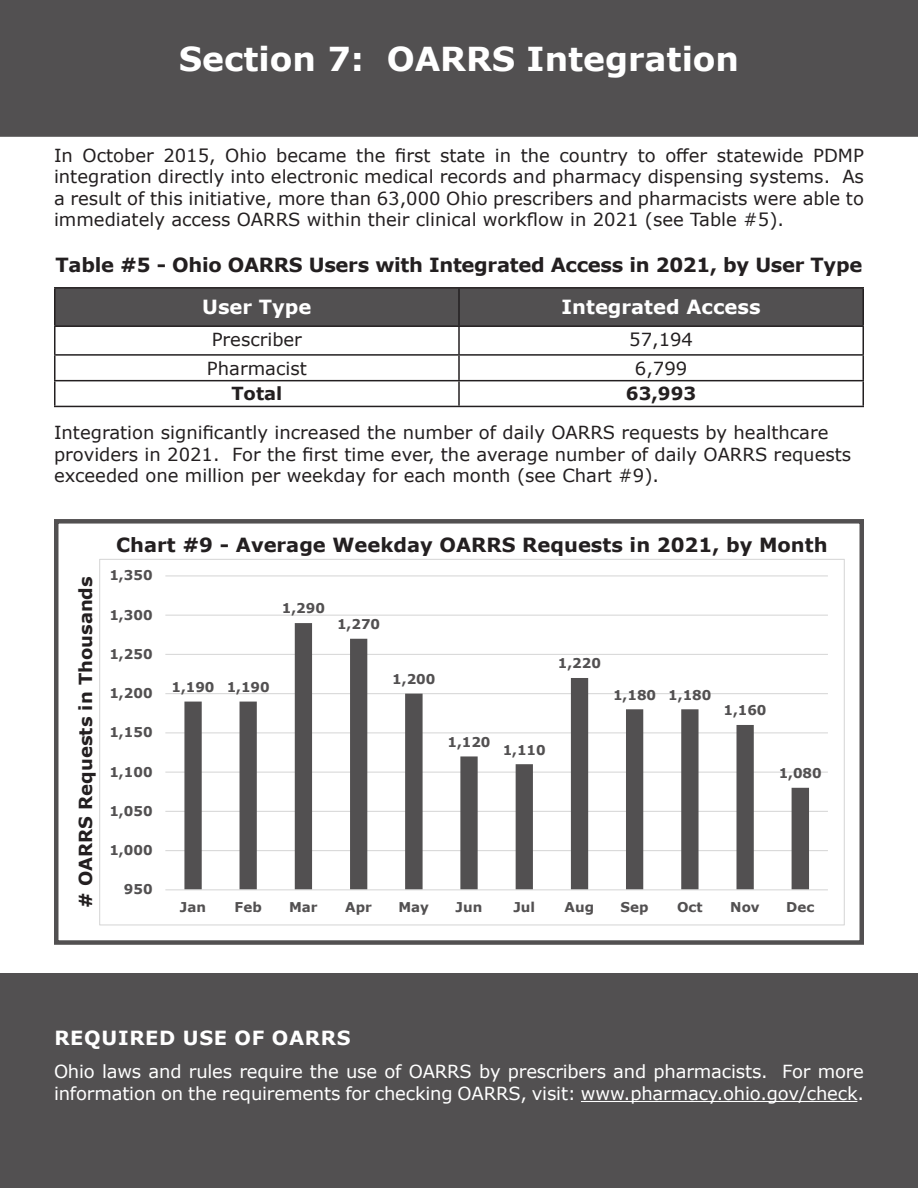
<style>
.page{position:relative;width:918px;height:1188px;background:#fff}
.page>*{position:absolute;margin:0;border:0;box-sizing:border-box;transform-origin:0 0}
.t1{font:700 33px "Verdana";color:#fff}
.t2{font:700 19.5px "Verdana";letter-spacing:-.015em;color:#231f20}
.t3{font:700 19.5px "Verdana";color:#fff}
.t4{font:700 19.5px "Verdana";letter-spacing:.035em;color:#fff}
.t5{font:18px/21.6px "Verdana";color:#231f20;text-align:justify}
.t6{font:18px/21.6px "Verdana";letter-spacing:-.01em;color:#fff}
.t7{font:700 18px "Verdana";color:#231f20}
.t8{font:700 13.5px "Verdana";letter-spacing:-.005em;color:#525051}
</style>
<div class="page">
<div style="left:1px;top:974px;width:917px;height:214px;background:#525051"></div>
<hr style="left:581px;top:1101px;width:276px;height:1px;background:#fff">
<div style="left:1px;top:1px;width:916px;height:135px;background:#525051"></div>
<div style="left:0;top:0;width:918px;height:137px;border:2px solid #525051"></div>
<div style="left:56px;top:289px;width:806px;height:36px;background:#525051"></div>
<hr style="left:54px;top:287px;width:405px;height:2px;background:#231f20">
<hr style="left:54px;top:289px;width:2px;height:36px;background:#231f20">
<hr style="left:459px;top:287px;width:405px;height:2px;background:#231f20">
<hr style="left:458px;top:289px;width:2px;height:36px;background:#231f20">
<hr style="left:862px;top:289px;width:2px;height:36px;background:#231f20">
<hr style="left:54px;top:325px;width:405px;height:2px;background:#231f20">
<hr style="left:54px;top:327px;width:2px;height:27px;background:#231f20">
<hr style="left:459px;top:325px;width:405px;height:2px;background:#231f20">
<hr style="left:458px;top:327px;width:2px;height:27px;background:#231f20">
<hr style="left:862px;top:327px;width:2px;height:27px;background:#231f20">
<hr style="left:54px;top:354px;width:405px;height:2px;background:#231f20">
<hr style="left:54px;top:356px;width:2px;height:24px;background:#231f20">
<hr style="left:459px;top:354px;width:405px;height:2px;background:#231f20">
<hr style="left:458px;top:356px;width:2px;height:24px;background:#231f20">
<hr style="left:862px;top:356px;width:2px;height:24px;background:#231f20">
<hr style="left:54px;top:380px;width:405px;height:1px;background:#231f20">
<hr style="left:54px;top:381px;width:2px;height:25px;background:#231f20">
<hr style="left:459px;top:380px;width:405px;height:1px;background:#231f20">
<hr style="left:458px;top:381px;width:2px;height:25px;background:#231f20">
<hr style="left:862px;top:381px;width:2px;height:25px;background:#231f20">
<hr style="left:54px;top:406px;width:405px;height:1px;background:#231f20">
<hr style="left:459px;top:406px;width:405px;height:1px;background:#231f20">
<hr style="left:165px;top:850px;width:663px;height:1px;background:#d9d9d9">
<hr style="left:165px;top:811px;width:663px;height:1px;background:#d9d9d9">
<hr style="left:165px;top:772px;width:663px;height:1px;background:#d9d9d9">
<hr style="left:165px;top:732px;width:663px;height:1px;background:#d9d9d9">
<hr style="left:165px;top:693px;width:663px;height:1px;background:#d9d9d9">
<hr style="left:165px;top:654px;width:663px;height:1px;background:#d9d9d9">
<hr style="left:165px;top:615px;width:663px;height:1px;background:#d9d9d9">
<hr style="left:165px;top:575px;width:663px;height:1px;background:#d9d9d9">
<svg style="left:184px;top:623px;width:625px;height:266px"></svg>
<hr style="left:165px;top:889px;width:663px;height:1px;background:#d9d9d9">
<div style="left:54px;top:519px;width:810px;height:426px;border:4px solid #525051"></div>
<p class="t1" style="left:179px;top:35px;width:562px">Section 7: OARRS Integration</p>
<p class="t5" style="left:54px;top:144px;width:812px">In October 2015, Ohio became the first state in the country to offer statewide PDMP integration directly into electronic medical records and pharmacy dispensing systems. As a result of this initiative, more than 63,000 Ohio prescribers and pharmacists were able to immediately access OARRS within their clinical workflow in 2021 (see Table #5).</p>
<p class="t2" style="left:56px;top:251px;width:808px">Table #5 - Ohio OARRS Users with Integrated Access in 2021, by User Type</p>
<p class="t3" style="left:202px;top:294px;width:111px">User Type</p>
<p class="t3" style="left:562px;top:294px;width:200px">Integrated Access</p>
<p class="t5" style="left:212px;top:328px;width:92px">Prescriber</p>
<p class="t5" style="left:629px;top:328px;width:65px">57,194</p>
<p class="t5" style="left:207px;top:357px;width:101px">Pharmacist</p>
<p class="t5" style="left:635px;top:357px;width:54px">6,799</p>
<p class="t7" style="left:231px;top:381px;width:53px">Total</p>
<p class="t7" style="left:626px;top:381px;width:72px">63,993</p>
<p class="t5" style="left:54px;top:422px;width:799px;text-align:left">Integration significantly increased the number of daily OARRS requests by healthcare providers in 2021. For the first time ever, the average number of daily OARRS requests exceeded one million per weekday for each month (see Chart #9).</p>
<p class="t7" style="left:73px;top:908px;width:333px;rotate:-90deg"># OARRS Requests in Thousands</p>
<p class="t2" style="left:116px;top:531px;width:713px">Chart #9 - Average Weekday OARRS Requests in 2021, by Month</p>
<p class="t8" style="left:109px;top:566px;width:45px">1,350</p>
<p class="t8" style="left:109px;top:605px;width:45px">1,300</p>
<p class="t8" style="left:109px;top:644px;width:45px">1,250</p>
<p class="t8" style="left:109px;top:684px;width:45px">1,200</p>
<p class="t8" style="left:109px;top:723px;width:45px">1,150</p>
<p class="t8" style="left:109px;top:762px;width:45px">1,100</p>
<p class="t8" style="left:109px;top:801px;width:45px">1,050</p>
<p class="t8" style="left:109px;top:841px;width:45px">1,000</p>
<p class="t8" style="left:124px;top:880px;width:30px">950</p>
<p class="t8" style="left:282px;top:599px;width:45px">1,290</p>
<p class="t8" style="left:337px;top:615px;width:45px">1,270</p>
<p class="t8" style="left:171px;top:677px;width:100px">1,190 1,190</p>
<p class="t8" style="left:392px;top:670px;width:45px">1,200</p>
<p class="t8" style="left:447px;top:732px;width:45px">1,120</p>
<p class="t8" style="left:503px;top:740px;width:45px">1,110</p>
<p class="t8" style="left:558px;top:654px;width:45px">1,220</p>
<p class="t8" style="left:613px;top:685px;width:100px">1,180 1,180</p>
<p class="t8" style="left:723px;top:701px;width:45px">1,160</p>
<p class="t8" style="left:779px;top:764px;width:45px">1,080</p>
<p class="t8" style="left:180px;top:898px;width:28px">Jan</p>
<p class="t8" style="left:235px;top:898px;width:29px">Feb</p>
<p class="t8" style="left:289px;top:898px;width:30px">Mar</p>
<p class="t8" style="left:345px;top:898px;width:28px">Apr</p>
<p class="t8" style="left:398px;top:898px;width:32px">May</p>
<p class="t8" style="left:456px;top:898px;width:28px">Jun</p>
<p class="t8" style="left:513px;top:898px;width:23px">Jul</p>
<p class="t8" style="left:565px;top:898px;width:31px">Aug</p>
<p class="t8" style="left:621px;top:898px;width:29px">Sep</p>
<p class="t8" style="left:677px;top:898px;width:27px">Oct</p>
<p class="t8" style="left:730px;top:898px;width:31px">Nov</p>
<p class="t8" style="left:786px;top:898px;width:30px">Dec</p>
<p class="t4" style="left:54px;top:1024px;width:298px">REQUIRED USE OF OARRS</p>
<p class="t6" style="left:54px;top:1061px;width:812px">Ohio laws and rules require the use of OARRS by prescribers and pharmacists. For more information on the requirements for checking OARRS, visit: www.pharmacy.ohio.gov/check.</p>
</div>
